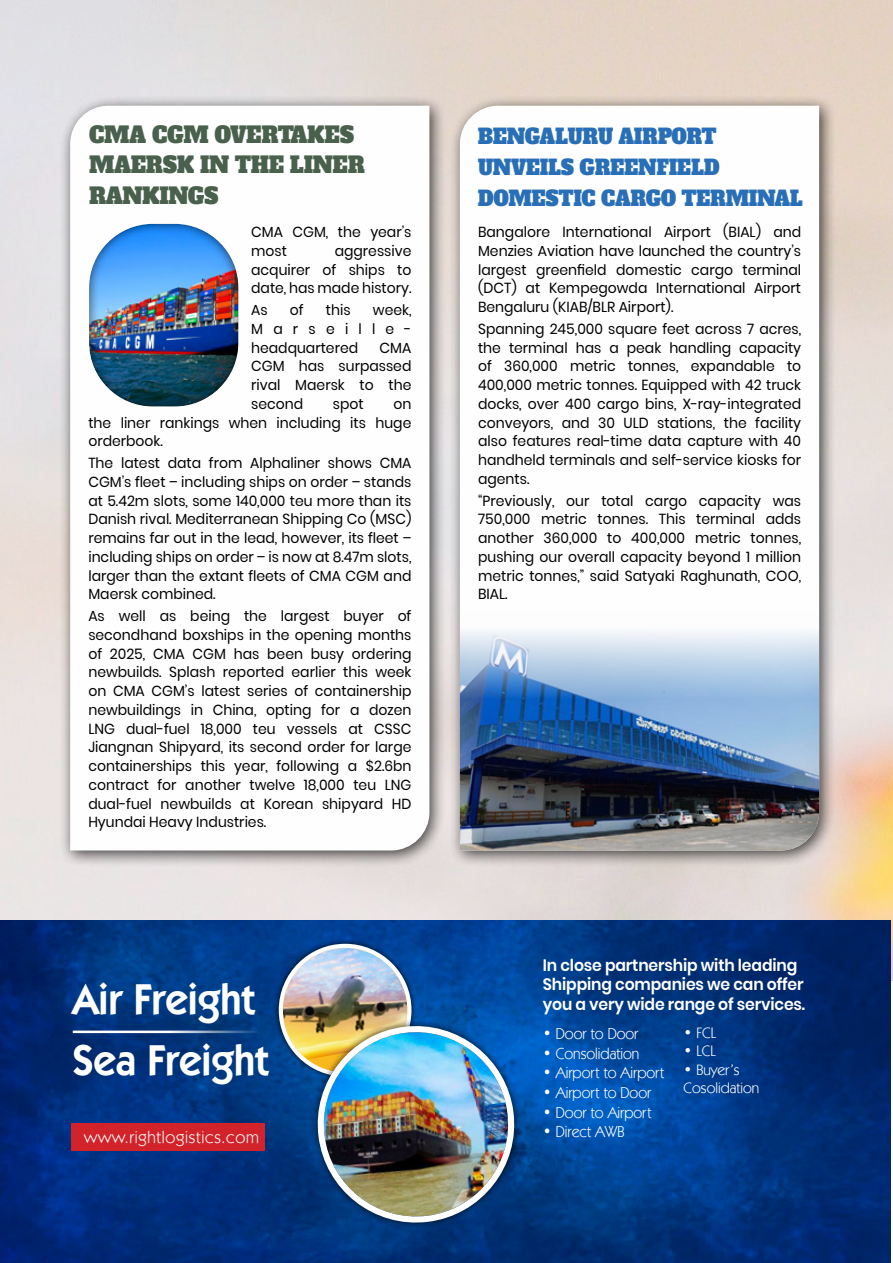
<style>
.page{position:relative;width:893px;height:1263px;background:#fff}
.page>*{position:absolute;margin:0;border:0;box-sizing:border-box;transform-origin:0 0}
.t1{font:600 43.2px/60.9px "Kabel IT Cby BT";color:#fff;scale:.95 1}
.t2{font:22.5px/30.6px "Alfa Slab One";letter-spacing:-.01em;color:#49604c;scale:.93 1}
.t3{font:21px/30.6px "Alfa Slab One";letter-spacing:-.01em;color:#286fb7;scale:.92 1}
.t4{font:17.1px "Kabel IT Cby BT";letter-spacing:.04em;color:#fff}
.t5{font:600 16.5px/19.8px "Poppins";letter-spacing:-.01em;color:#fff;scale:.95 1}
.t6{font:15.9px "Kabel IT Cby BT";color:#fff;scale:.95 1}
.t7{font:15px/18px "Kabel IT Cby BT";color:#fff}
.t8{font:14.55px/18.8px "Poppins";color:#000;text-align:justify;scale:.96 1}
</style>
<div class="page">
<img style="left:0;top:0;width:893px;height:981px">
<div style="left:59px;top:94px;width:388px;height:774px;background:#000;opacity:.75"></div>
<svg style="left:70px;top:106px;width:359px;height:744px"></svg>
<div style="left:449px;top:94px;width:387px;height:774px;background:#000;opacity:.75"></div>
<svg style="left:460px;top:106px;width:359px;height:506px"></svg>
<img style="left:460px;top:612px;width:359px;height:238px">
<div style="left:87px;top:222px;width:153px;height:185px;background:#000;opacity:.75"></div>
<img style="left:0;top:921px;width:890px;height:342px">
<div style="left:274px;top:938px;width:143px;height:144px;background:#000;opacity:.75"></div>
<img style="left:283px;top:948px;width:124px;height:111px">
<div style="left:279px;top:944px;width:132px;height:132px;border:4px solid #fff;border-radius:50%"></div>
<hr style="left:73px;top:1030px;width:192px;height:3px;background:#fff">
<div style="left:310px;top:1019px;width:211px;height:211px;background:#000;opacity:.75"></div>
<img style="left:315px;top:1023px;width:202px;height:202px">
<div style="left:71px;top:1123px;width:194px;height:27px;background:#d2232a"></div>
<h2 class="t2" style="left:89px;top:120px;width:298px">CMA CGM OVERTAKES<br>MAERSK IN THE LINER<br>RANKINGS</h2>
<h3 class="t3" style="left:478px;top:122px;width:355px">BENGALURU AIRPORT<br>UNVEILS GREENFIELD<br>DOMESTIC CARGO TERMINAL</h3>
<p class="t8" style="left:251px;top:223px;width:168px">CMA CGM, the year’s most</p>
<p class="t8" style="left:478px;top:223px;width:338px">Bangalore International Airport (BIAL) and Menzies Aviation have launched the country’s largest greenfield domestic cargo terminal (DCT) at Kempegowda International Airport Bengaluru (KIAB/BLR Airport).</p>
<p class="t8" style="left:478px;top:319px;width:338px">Spanning 245,000 square feet across 7 acres, the terminal has a peak handling capacity of 360,000 metric tonnes, expandable to 400,000 metric tonnes. Equipped with 42 truck docks, over 400 cargo bins, X-ray-integrated conveyors, and 30 ULD stations, the facility also features real-time data capture with 40 handheld terminals and self-service kiosks for agents.</p>
<p class="t8" style="left:478px;top:491px;width:338px">“Previously, our total cargo capacity was 750,000 metric tonnes. This terminal adds another 360,000 to 400,000 metric tonnes, pushing our overall capacity beyond 1 million metric tonnes,” said Satyaki Raghunath, COO, BIAL.</p>
<p class="t8" style="left:251px;top:241px;width:168px;text-indent:83px">aggressive acquirer of ships to date, has made history.</p>
<p class="t8" style="left:251px;top:301px;width:19px">As</p>
<p class="t8" style="left:290px;top:301px;width:16px">of</p>
<p class="t8" style="left:326px;top:301px;width:27px">this</p>
<p class="t8" style="left:251px;top:301px;width:169px;text-indent:122px">week, Marseille&shy;headquartered</p>
<p class="t8" style="left:251px;top:338px;width:168px;text-indent:128px">CMA CGM has surpassed rival Maersk to the second</p>
<p class="t8" style="left:333px;top:394px;width:34px">spot</p>
<p class="t8" style="left:88px;top:394px;width:338px;text-indent:305px">on the liner rankings when including its huge orderbook.</p>
<p class="t8" style="left:88px;top:454px;width:338px">The latest data from Alphaliner shows CMA CGM’s fleet – including ships on order – stands at 5.42m slots, some 140,000 teu more than its Danish rival. Mediterranean Shipping Co (MSC) remains far out in the lead, however, its fleet – including ships on order – is now at 8.47m slots, larger than the extant fleets of CMA CGM and Maersk combined.</p>
<p class="t8" style="left:88px;top:607px;width:338px">As well as being the largest buyer of secondhand boxships in the opening months of 2025, CMA CGM has been busy ordering newbuilds. Splash reported earlier this week on CMA CGM’s latest series of containership newbuildings in China, opting for a dozen LNG dual-fuel 18,000 teu vessels at CSSC Jiangnan Shipyard, its second order for large containerships this year, following a $2.6bn contract for another twelve 18,000 teu LNG dual-fuel newbuilds at Korean shipyard HD Hyundai Heavy Industries.</p>
<h1 class="t1" style="left:73px;top:967px;width:208px">Air Freight<br>Sea Freight</h1>
<p class="t4" style="left:84px;top:1126px;width:176px">www.rightlogistics.com</p>
<p class="t5" style="left:543px;top:955px;width:278px">In close partnership with leading<br>Shipping companies we can offer you a very wide range of services.</p>
<p class="t6" style="left:543px;top:1024px;width:102px">• Door to Door</p>
<p class="t6" style="left:543px;top:1043px;width:103px">• Consolidation</p>
<p class="t6" style="left:543px;top:1063px;width:129px">• Airport to Airport</p>
<p class="t6" style="left:543px;top:1083px;width:116px">• Airport to Door</p>
<p class="t6" style="left:543px;top:1102px;width:116px">• Door to Airport</p>
<p class="t6" style="left:543px;top:1122px;width:87px">• Direct AWB</p>
<p class="t7" style="left:684px;top:1024px;width:34px">• FCL</p>
<p class="t7" style="left:684px;top:1042px;width:34px">• LCL</p>
<p class="t7" style="left:684px;top:1060px;width:77px">• Buyer’s<br>Cosolidation</p>
</div>
